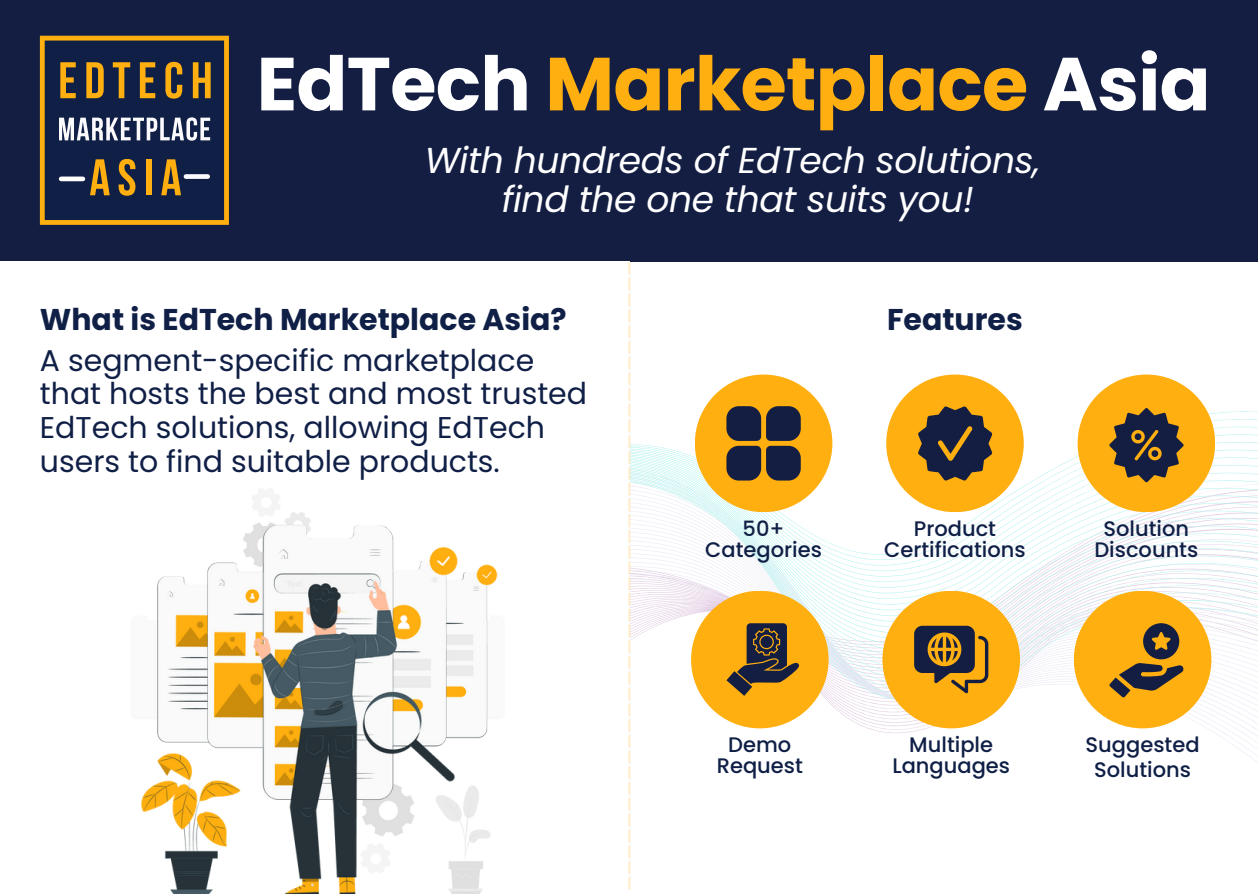
<style>
.page{position:relative;width:1258px;height:894px;background:#fff}
.page>*{position:absolute;margin:0;border:0;box-sizing:border-box;transform-origin:0 0}
.t1{font:700 75px "Poppins";letter-spacing:-.01em;color:#ffaf0f}
.t2{font:italic 36px "Poppins";letter-spacing:-.01em;color:#fff}
.t3{font:30px/33.6px "Poppins";color:#101f46}
.t4{font:700 30px "Poppins";color:#101f46}
.t5{font:500 21px/21px "Poppins";color:#101f46;text-align:center}
.s1{color:#fff}
</style>
<div class="page">
<svg style="left:630px;top:708px;width:628px;height:78px"></svg>
<svg style="left:630px;top:404px;width:628px;height:304px"></svg>
<div style="left:0;top:0;width:1258px;height:261px;background:#131e42"></div>
<svg style="left:40px;top:36px;width:189px;height:189px"></svg>
<svg style="left:628px;top:261px;width:2px;height:628px"></svg>
<img style="left:141px;top:488px;width:357px;height:405px">
<div style="left:695px;top:374px;width:137px;height:138px;background:#ffaf0f;border-radius:50%"></div>
<svg style="left:726px;top:406px;width:75px;height:74px"></svg>
<div style="left:886px;top:374px;width:138px;height:138px;background:#ffaf0f;border-radius:50%"></div>
<div style="left:1077px;top:374px;width:138px;height:138px;background:#ffaf0f;border-radius:50%"></div>
<svg style="left:918px;top:406px;width:74px;height:74px"></svg>
<div style="left:691px;top:590px;width:137px;height:138px;background:#ffaf0f;border-radius:50%"></div>
<div style="left:882px;top:590px;width:138px;height:138px;background:#ffaf0f;border-radius:50%"></div>
<div style="left:1074px;top:590px;width:137px;height:138px;background:#ffaf0f;border-radius:50%"></div>
<svg style="left:726px;top:623px;width:74px;height:72px"></svg>
<svg style="left:914px;top:625px;width:74px;height:68px"></svg>
<svg style="left:1109px;top:623px;width:74px;height:74px"></svg>
<svg style="left:1109px;top:408px;width:74px;height:74px"></svg>
<p class="t1" style="left:257px;top:32px;width:955px"><span class="s1">EdTech</span> Marketplace <span class="s1">Asia</span></p>
<p class="t2" style="left:425px;top:136px;width:617px">With hundreds of EdTech solutions,</p>
<p class="t2" style="left:502px;top:174px;width:474px">find the one that suits you!</p>
<p class="t4" style="left:40px;top:298px;width:528px">What is EdTech Marketplace Asia?</p>
<p class="t4" style="left:887px;top:298px;width:137px">Features</p>
<p class="t3" style="left:40px;top:343px;width:549px">A segment-specific marketplace that hosts the best and most trusted EdTech solutions, allowing EdTech users to find suitable products.</p>
<p class="t5" style="left:705px;top:518px;width:118px">50+<br>Categories</p>
<p class="t5" style="left:884px;top:518px;width:143px">Product<br>Certifications</p>
<p class="t5" style="left:1094px;top:518px;width:105px">Solution<br>Discounts</p>
<p class="t5" style="left:717px;top:734px;width:88px">Demo<br>Request</p>
<p class="t5" style="left:892px;top:734px;width:119px">Multiple<br>Languages</p>
<p class="t5" style="left:1085px;top:732px;width:115px;line-height:24.6px">Suggested<br>Solutions</p>
</div>
